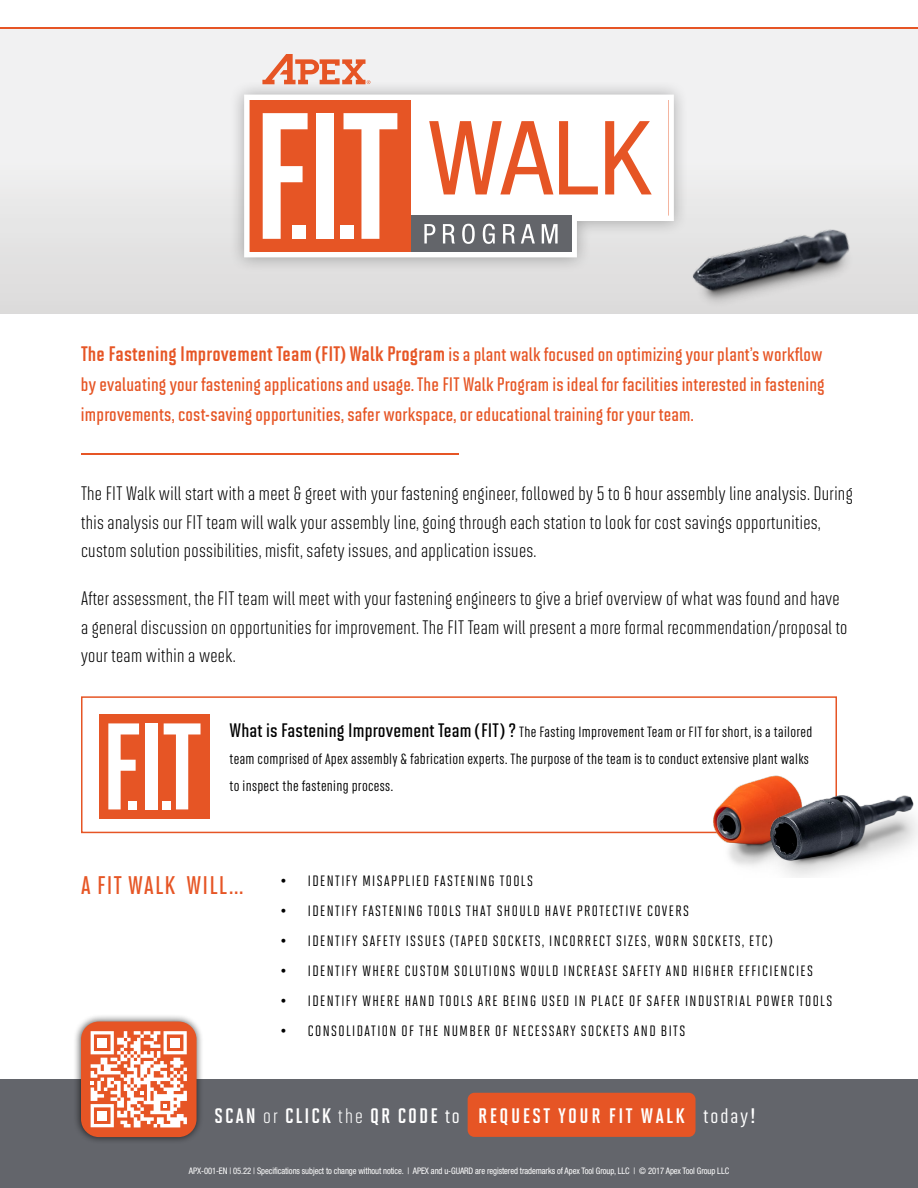
<style>
.page{position:relative;width:918px;height:1188px;background:#fff}
.page>*{position:absolute;margin:0;border:0;box-sizing:border-box;transform-origin:0 0}
.t1{font:600 25.5px "Solano Gothic Pro MVB";letter-spacing:.05em;color:#e65525}
.t2{font:700 21px "Solano Gothic Pro MVB";letter-spacing:.12em;color:#fff}
.t3{font:19.5px/28.5px "Solano Gothic Pro MVB";letter-spacing:.02em;color:#000}
.t4{font:600 19.5px/30px "Solano Gothic Pro MVB";letter-spacing:.01em;color:#e65525;text-align:justify}
.t5{font:500 15px "Solano Gothic Pro MVB";letter-spacing:.095em;color:#000}
.t6{font:15px/27px "RF Rufo";letter-spacing:.02em;color:#000}
.t7{font:condensed 9px "Helvetica Neue LT Pro";letter-spacing:-.01em;color:#fff;scale:.95 1}
.s1{font-weight:700;font-size:21px}
.s2{font-family:"Solano Gothic Pro MVB";font-weight:600;font-size:19.5px}
.s3{font-weight:400}
.s4{font-weight:500}
</style>
<div class="page">
<div style="left:0;top:1079px;width:918px;height:109px;background:#63656b"></div>
<div style="left:0;top:0;width:918px;height:313px;background:linear-gradient(to bottom,#f8f4f4,#dfe1e1)"></div>
<hr style="left:0;top:27px;width:918px;height:1px;background:#e65525">
<div style="left:81px;top:696px;width:756px;height:137px;border:2px solid #e65525"></div>
<div style="left:99px;top:714px;width:111px;height:104px;background:#e65525"></div>
<svg style="left:108px;top:723px;width:31px;height:86px"></svg>
<div style="left:128px;top:801px;width:9px;height:9px;background:#fff"></div>
<div style="left:162px;top:801px;width:9px;height:9px;background:#fff"></div>
<div style="left:145px;top:723px;width:12px;height:86px;background:#fff"></div>
<svg style="left:164px;top:723px;width:37px;height:86px"></svg>
<img style="left:675px;top:755px;width:162px;height:110px">
<img style="left:746px;top:765px;width:172px;height:112px">
<img style="left:643px;top:186px;width:242px;height:128px">
<div style="left:229px;top:79px;width:460px;height:193px;background:#000;opacity:.3"></div>
<svg style="left:244px;top:95px;width:430px;height:162px"></svg>
<div style="left:411px;top:100px;width:257px;height:116px;background:#fff"></div>
<svg style="left:429px;top:121px;width:124px;height:73px"></svg>
<svg style="left:559px;top:121px;width:39px;height:73px"></svg>
<svg style="left:605px;top:121px;width:47px;height:73px"></svg>
<div style="left:250px;top:100px;width:161px;height:152px;background:#e65525"></div>
<svg style="left:263px;top:113px;width:45px;height:126px"></svg>
<div style="left:292px;top:226px;width:13px;height:13px;background:#fff"></div>
<div style="left:341px;top:226px;width:13px;height:13px;background:#fff"></div>
<div style="left:316px;top:113px;width:18px;height:126px;background:#fff"></div>
<svg style="left:344px;top:113px;width:53px;height:126px"></svg>
<div style="left:411px;top:216px;width:161px;height:36px;background:#63656a"></div>
<svg style="left:424px;top:224px;width:11px;height:19px"></svg>
<svg style="left:443px;top:224px;width:12px;height:19px"></svg>
<svg style="left:462px;top:224px;width:13px;height:20px"></svg>
<svg style="left:483px;top:224px;width:12px;height:20px"></svg>
<svg style="left:503px;top:224px;width:12px;height:19px"></svg>
<svg style="left:521px;top:224px;width:14px;height:19px"></svg>
<svg style="left:542px;top:224px;width:16px;height:19px"></svg>
<hr style="left:81px;top:453px;width:378px;height:2px;background:#e65525">
<div style="left:74px;top:1014px;width:130px;height:131px;background:#000;opacity:.7"></div>
<div style="left:81px;top:1022px;width:116px;height:115px;background:#e65525;border-radius:18px"></div>
<svg style="left:91px;top:1031px;width:96px;height:96px"></svg>
<div style="left:97px;top:1038px;width:10px;height:10px;background:#fff"></div>
<div style="left:170px;top:1038px;width:10px;height:10px;background:#fff"></div>
<div style="left:97px;top:1111px;width:10px;height:10px;background:#fff"></div>
<div style="left:468px;top:1093px;width:228px;height:44px;background:#e65525;border-radius:7px"></div>
<svg style="left:262px;top:54px;width:108px;height:30px"></svg>
<div style="left:0;top:0;width:918px;height:27px;background:#fff"></div>
<p class="t4" style="left:81px;top:339px;width:745px"><span class="s1">The Fastening Improvement Team (FIT) Walk Program</span> is a plant walk focused on optimizing your plant’s workflow by evaluating your fastening applications and usage. The FIT Walk Program is ideal for facilities interested in fastening improvements, cost-saving opportunities, safer workspace, or educational training for your team.</p>
<p class="t3" style="left:81px;top:479px;width:773px">The FIT Walk will start with a meet &amp; greet with your fastening engineer, followed by 5 to 6 hour assembly line analysis. During this analysis our FIT team will walk your assembly line, going through each station to look for cost savings opportunities, custom solution possibilities, misfit, safety issues, and application issues.</p>
<p class="t3" style="left:81px;top:584px;width:768px">After assessment, the FIT team will meet with your fastening engineers to give a brief overview of what was found and have a general discussion on opportunities for improvement. The FIT Team will present a more formal recommendation/proposal to your team within a week.</p>
<p class="t6" style="left:230px;top:719px;width:584px"><span class="s2">What is Fastening Improvement Team (FIT) ?</span> The Fasting Improvement Team or FIT for short, is a tailored team comprised of Apex assembly &amp; fabrication experts. The purpose of the team is to conduct extensive plant walks to inspect the fastening process.</p>
<h1 class="t1" style="left:81px;top:869px;width:163px">A FIT WALK WILL...</h1>
<p class="t5" style="left:281px;top:871px;width:253px">• IDENTIFY MISAPPLIED FASTENING TOOLS</p>
<p class="t5" style="left:281px;top:901px;width:410px">• IDENTIFY FASTENING TOOLS THAT SHOULD HAVE PROTECTIVE COVERS</p>
<p class="t5" style="left:281px;top:931px;width:493px">• IDENTIFY SAFETY ISSUES (TAPED SOCKETS, INCORRECT SIZES, WORN SOCKETS, ETC)</p>
<p class="t5" style="left:281px;top:961px;width:534px">• IDENTIFY WHERE CUSTOM SOLUTIONS WOULD INCREASE SAFETY AND HIGHER EFFICIENCIES</p>
<p class="t5" style="left:281px;top:991px;width:553px">• IDENTIFY WHERE HAND TOOLS ARE BEING USED IN PLACE OF SAFER INDUSTRIAL POWER TOOLS</p>
<p class="t5" style="left:281px;top:1021px;width:406px">• CONSOLIDATION OF THE NUMBER OF NECESSARY SOCKETS AND BITS</p>
<p class="t2" style="left:215px;top:1102px;width:543px">SCAN <span class="s3">or</span> CLICK <span class="s3">the</span> QR CODE <span class="s4">to</span> REQUEST YOUR FIT WALK <span class="s4">today</span>!</p>
<p class="t7" style="left:189px;top:1166px;width:570px">APX-001-EN | 05.22 | Specifications subject to change without notice. | APEX and u-GUARD are registered trademarks of Apex Tool Group, LLC | © 2017 Apex Tool Group LLC</p>
</div>
